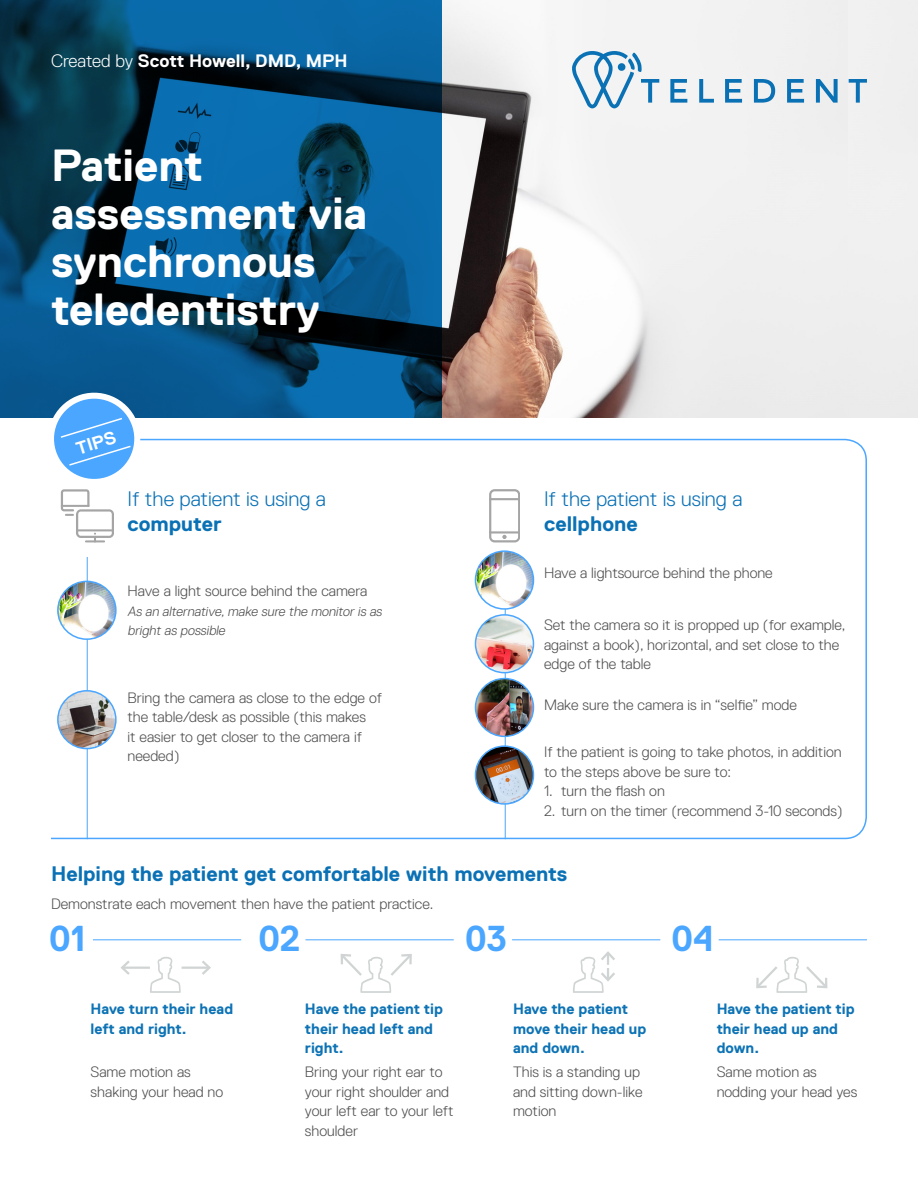
<style>
.page{position:relative;width:918px;height:1188px;background:#fff}
.page>*{position:absolute;margin:0;border:0;box-sizing:border-box;transform-origin:0 0}
.t1{font:700 45px/48px "Replica";color:#fff}
.t2{font:700 36px "Replica";letter-spacing:-.005em;color:#4aa6ff}
.t3{font:300 21px/25.2px "Replica";color:#0b71b5}
.t4{font:700 21px "Replica";color:#0b71b5}
.t5{font:700 18px "Replica";color:#fff}
.t6{font:300 15px/19.5px "Replica";color:#4d4d4f}
.t7{font:700 15px/19.5px "Replica";color:#0d73b5}
.t8{font:italic 300 13.5px/19.5px "Replica";color:#4d4d4f}
.s1{font-weight:300}
.s2{font-weight:700}
</style>
<div class="page">
<img style="left:442px;top:0;width:406px;height:418px">
<svg style="left:0;top:0;width:442px;height:418px;background:#074d79"></svg>
<svg style="left:51px;top:438px;width:816px;height:402px"></svg>
<svg style="left:571px;top:51px;width:88px;height:57px"></svg>
<svg style="left:670px;top:79px;width:17px;height:24px"></svg>
<svg style="left:699px;top:79px;width:15px;height:24px"></svg>
<svg style="left:725px;top:79px;width:17px;height:24px"></svg>
<svg style="left:754px;top:79px;width:21px;height:24px"></svg>
<svg style="left:787px;top:79px;width:17px;height:24px"></svg>
<svg style="left:816px;top:79px;width:22px;height:24px"></svg>
<svg style="left:849px;top:79px;width:18px;height:24px"></svg>
<svg style="left:46px;top:391px;width:96px;height:151px"></svg>
<hr style="left:87px;top:557px;width:1px;height:282px;background:#4aa6ff">
<hr style="left:505px;top:557px;width:1px;height:282px;background:#4aa6ff">
<svg style="left:489px;top:489px;width:31px;height:53px"></svg>
<img style="left:58px;top:581px;width:58px;height:58px;border-radius:29px">
<div style="left:57px;top:581px;width:60px;height:59px;border:2px solid #4aa6ff;border-radius:50%"></div>
<img style="left:475px;top:551px;width:58px;height:58px;border-radius:29px">
<div style="left:475px;top:550px;width:59px;height:60px;border:2px solid #4aa6ff;border-radius:50%"></div>
<img style="left:475px;top:615px;width:58px;height:58px;border-radius:29px">
<div style="left:475px;top:614px;width:59px;height:59px;border:2px solid #4aa6ff;border-radius:50%"></div>
<img style="left:475px;top:679px;width:58px;height:57px;border-radius:29px">
<div style="left:475px;top:678px;width:59px;height:59px;border:2px solid #4aa6ff;border-radius:50%"></div>
<img style="left:475px;top:746px;width:58px;height:58px;border-radius:29px">
<div style="left:475px;top:745px;width:59px;height:60px;border:2px solid #4aa6ff;border-radius:50%"></div>
<img style="left:58px;top:691px;width:58px;height:58px;border-radius:29px">
<div style="left:57px;top:690px;width:60px;height:59px;border:2px solid #4aa6ff;border-radius:50%"></div>
<hr style="left:93px;top:939px;width:148px;height:1px;background:#4aa6ff">
<hr style="left:305px;top:939px;width:149px;height:1px;background:#4aa6ff">
<hr style="left:512px;top:939px;width:148px;height:1px;background:#4aa6ff">
<hr style="left:719px;top:939px;width:148px;height:1px;background:#4aa6ff">
<hr style="left:182px;top:967px;width:27px;height:2px;background:#d1d4d4">
<svg style="left:199px;top:960px;width:12px;height:15px"></svg>
<hr style="left:122px;top:967px;width:28px;height:2px;background:#d1d4d4">
<svg style="left:120px;top:961px;width:12px;height:14px"></svg>
<svg style="left:150px;top:957px;width:31px;height:36px"></svg>
<svg style="left:340px;top:954px;width:72px;height:39px"></svg>
<svg style="left:756px;top:957px;width:72px;height:36px"></svg>
<svg style="left:573px;top:951px;width:42px;height:42px"></svg>
<p class="t5" style="left:51px;top:51px;width:298px"><span class="s1">Created by</span> Scott Howell, DMD, MPH</p>
<p class="t1" style="left:51px;top:141px;width:318px">Patient assessment via synchronous teledentistry</p>
<p class="t5" style="left:74px;top:439px;width:42px;rotate:-17deg">TIPS</p>
<p class="t3" style="left:128px;top:486px;width:200px">If the patient is using a <span class="s2">computer</span></p>
<p class="t6" style="left:128px;top:581px;width:241px">Have a light source behind the camera</p>
<p class="t8" style="left:128px;top:601px;width:258px">As an alternative,make sure the monitor is as bright as possible</p>
<p class="t6" style="left:128px;top:688px;width:256px">Bring the camera as close to the edge of the table/desk as possible (this makes<br>it easier to get closer to the camera if needed)</p>
<p class="t3" style="left:544px;top:486px;width:200px">If the patient is using a <span class="s2">cellphone</span></p>
<p class="t6" style="left:544px;top:563px;width:230px">Have a lightsource behind the phone</p>
<p class="t6" style="left:544px;top:615px;width:303px">Set the camera so it is propped up (for example, against a book), horizontal, and set close to the edge of the table</p>
<p class="t6" style="left:544px;top:695px;width:254px">Make sure the camera is in “selfie” mode</p>
<p class="t6" style="left:544px;top:742px;width:299px">If the patient is going to take photos, in addition to the steps above be sure to:</p>
<p class="t6" style="left:544px;top:781px;width:122px">1. turn the flash on</p>
<p class="t6" style="left:544px;top:801px;width:300px">2. turn on the timer (recommend 3-10 seconds)</p>
<p class="t4" style="left:51px;top:863px;width:518px">Helping the patient get comfortable with movements</p>
<p class="t6" style="left:51px;top:894px;width:384px">Demonstrate each movement then have the patient practice.</p>
<p class="t2" style="left:49px;top:918px;width:38px">01</p>
<p class="t2" style="left:259px;top:918px;width:43px">02</p>
<p class="t2" style="left:465px;top:918px;width:43px">03</p>
<p class="t2" style="left:671px;top:918px;width:44px">04</p>
<p class="t7" style="left:91px;top:1000px;width:144px">Have turn their head left and right.</p>
<p class="t7" style="left:305px;top:1000px;width:139px">Have the patient tip their head left and right.</p>
<p class="t7" style="left:513px;top:1000px;width:135px">Have the patient move their head up and down.</p>
<p class="t7" style="left:717px;top:1000px;width:139px">Have the patient tip their head up and down.</p>
<p class="t6" style="left:91px;top:1062px;width:134px">Same motion as shaking your head no</p>
<p class="t6" style="left:305px;top:1062px;width:150px">Bring your right ear to your right shoulder and your left ear to your left shoulder</p>
<p class="t6" style="left:513px;top:1062px;width:131px">This is a standing up and sitting down-like motion</p>
<p class="t6" style="left:717px;top:1062px;width:142px">Same motion as nodding your head yes</p>
</div>
